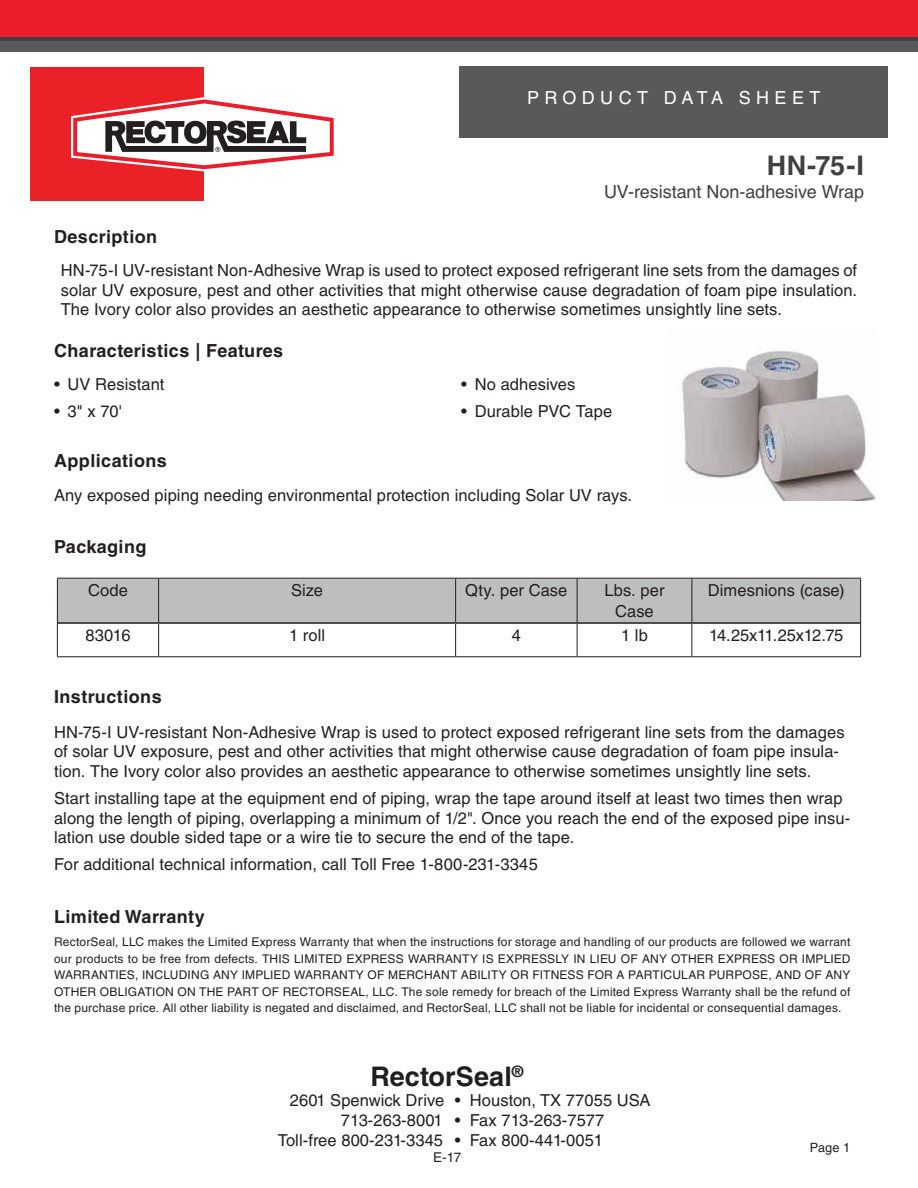
<style>
.page{position:relative;width:918px;height:1188px;background:#fff}
.page>*{position:absolute;margin:0;border:0;box-sizing:border-box;transform-origin:0 0}
.t1{font:700 27px "Helvetica LT Std";letter-spacing:.005em;color:#231f20}
.t2{font:700 27px "Helvetica LT Std";color:#414042}
.t3{font:700 18px "Helvetica LT Std";letter-spacing:.025em;color:#231f20}
.t4{font:18px "Helvetica LT Std";letter-spacing:-.005em;color:#414042}
.t5{font:18px "Helvetica LT Std";letter-spacing:.3em;color:#fff}
.t6{font:16.5px/19.8px "Helvetica LT Std";letter-spacing:.005em;color:#231f20}
.t7{font:16.5px "Helvetica LT Std";letter-spacing:-.02em;color:#231f20}
.t8{font:13.5px "Helvetica LT Std";color:#231f20}
.t9{font:12.75px "Helvetica LT Std";color:#231f20}
.t10{font:12px/16.5px "Helvetica LT Std";letter-spacing:.02em;color:#231f20;text-align:justify}
</style>
<div class="page">
<div style="left:30px;top:68px;width:173px;height:133px;background:#ea2127"></div>
<svg style="left:71px;top:97px;width:263px;height:74px"></svg>
<div style="left:460px;top:66px;width:428px;height:71px;background:#58595b"></div>
<div style="left:0;top:40px;width:918px;height:12px;background:#58595b"></div>
<div style="left:0;top:0;width:918px;height:40px;background:#ea1d2c"></div>
<hr style="left:0;top:38px;width:918px;height:3px;background:#414042">
<div style="left:58px;top:579px;width:802px;height:43px;background:#bcbec0"></div>
<hr style="left:57px;top:578px;width:102px;height:1px;background:#231f20">
<hr style="left:57px;top:579px;width:1px;height:44px;background:#231f20">
<hr style="left:159px;top:578px;width:297px;height:1px;background:#231f20">
<hr style="left:158px;top:579px;width:1px;height:43px;background:#231f20">
<hr style="left:456px;top:578px;width:121px;height:1px;background:#231f20">
<hr style="left:455px;top:579px;width:1px;height:43px;background:#231f20">
<hr style="left:577px;top:578px;width:115px;height:1px;background:#231f20">
<hr style="left:577px;top:579px;width:1px;height:43px;background:#231f20">
<hr style="left:692px;top:578px;width:169px;height:1px;background:#231f20">
<hr style="left:692px;top:579px;width:1px;height:43px;background:#231f20">
<hr style="left:860px;top:579px;width:1px;height:44px;background:#231f20">
<hr style="left:57px;top:623px;width:1px;height:33px;background:#231f20">
<hr style="left:158px;top:624px;width:1px;height:32px;background:#231f20">
<hr style="left:455px;top:624px;width:1px;height:32px;background:#231f20">
<hr style="left:577px;top:624px;width:1px;height:32px;background:#231f20">
<hr style="left:692px;top:624px;width:1px;height:32px;background:#231f20">
<hr style="left:860px;top:623px;width:1px;height:33px;background:#231f20">
<hr style="left:57px;top:656px;width:102px;height:1px;background:#231f20">
<hr style="left:159px;top:656px;width:297px;height:1px;background:#231f20">
<hr style="left:456px;top:656px;width:121px;height:1px;background:#231f20">
<hr style="left:577px;top:656px;width:115px;height:1px;background:#231f20">
<hr style="left:692px;top:656px;width:169px;height:1px;background:#231f20">
<hr style="left:58px;top:622px;width:101px;height:2px;background:#231f20">
<hr style="left:159px;top:622px;width:297px;height:2px;background:#231f20">
<hr style="left:456px;top:622px;width:121px;height:2px;background:#231f20">
<hr style="left:577px;top:622px;width:115px;height:2px;background:#231f20">
<hr style="left:692px;top:622px;width:168px;height:2px;background:#231f20">
<img style="left:682px;top:350px;width:194px;height:150px">
<p class="t5" style="left:527px;top:87px;width:295px">PRODUCT DATA SHEET</p>
<p class="t3" style="left:54px;top:226px;width:105px">Description</p>
<h1 class="t2" style="left:767px;top:149px;width:99px">HN-75-I</h1>
<p class="t4" style="left:604px;top:181px;width:261px">UV-resistant Non-adhesive Wrap</p>
<p class="t6" style="left:61px;top:260px;width:798px;text-align:justify">HN-75-I UV-resistant Non-Adhesive Wrap is used to protect exposed refrigerant line sets from the damages of solar UV exposure, pest and other activities that might otherwise cause degradation of foam pipe insulation.<br>The Ivory color also provides an aesthetic appearance to otherwise sometimes unsightly line sets.</p>
<p class="t3" style="left:54px;top:340px;width:231px">Characteristics | Features</p>
<p class="t6" style="left:54px;top:375px;width:112px">• UV Resistant</p>
<p class="t6" style="left:54px;top:401px;width:69px">• 3" x 70'</p>
<p class="t3" style="left:54px;top:449px;width:114px">Applications</p>
<p class="t6" style="left:461px;top:375px;width:116px">• No adhesives</p>
<p class="t6" style="left:461px;top:401px;width:153px">• Durable PVC Tape</p>
<p class="t6" style="left:54px;top:485px;width:580px">Any exposed piping needing environmental protection including Solar UV rays.</p>
<p class="t3" style="left:54px;top:536px;width:94px">Packaging</p>
<p class="t6" style="left:88px;top:580px;width:41px">Code</p>
<p class="t6" style="left:291px;top:580px;width:33px">Size</p>
<p class="t6" style="left:465px;top:580px;width:104px">Qty. per Case</p>
<p class="t6" style="left:604px;top:580px;width:62px;line-height:21px;text-align:center">Lbs. per<br>Case</p>
<p class="t6" style="left:708px;top:580px;width:138px">Dimesnions (case)</p>
<p class="t6" style="left:85px;top:625px;width:47px">83016</p>
<p class="t6" style="left:289px;top:625px;width:38px">1 roll</p>
<p class="t6" style="left:512px;top:625px;width:11px">4</p>
<p class="t6" style="left:621px;top:625px;width:28px">1 lb</p>
<p class="t7" style="left:709px;top:626px;width:136px">14.25x11.25x12.75</p>
<p class="t3" style="left:54px;top:686px;width:109px">Instructions</p>
<p class="t6" style="left:54px;top:722px;width:792px">HN-75-I UV-resistant Non-Adhesive Wrap is used to protect exposed refrigerant line sets from the damages of solar UV exposure, pest and other activities that might otherwise cause degradation of foam pipe insula&shy;tion. The Ivory color also provides an aesthetic appearance to otherwise sometimes unsightly line sets.</p>
<p class="t6" style="left:54px;top:788px;width:798px">Start installing tape at the equipment end of piping, wrap the tape around itself at least two times then wrap along the length of piping, overlapping a minimum of 1/2". Once you reach the end of the exposed pipe insu&shy;lation use double sided tape or a wire tie to secure the end of the tape.</p>
<p class="t6" style="left:54px;top:854px;width:485px">For additional technical information, call Toll Free 1-800-231-3345</p>
<p class="t3" style="left:54px;top:906px;width:152px">Limited Warranty</p>
<p class="t10" style="left:54px;top:934px;width:798px">RectorSeal, LLC makes the Limited Express Warranty that when the instructions for storage and handling of our products are followed we warrant our products to be free from defects. THIS LIMITED EXPRESS WARRANTY IS EXPRESSLY IN LIEU OF ANY OTHER EXPRESS OR IMPLIED WARRANTIES, INCLUDING ANY IMPLIED WARRANTY OF MERCHANT ABILITY OR FITNESS FOR A PARTICULAR PURPOSE, AND OF ANY OTHER OBLIGATION ON THE PART OF RECTORSEAL, LLC. The sole remedy for breach of the Limited Express Warranty shall be the refund of the purchase price. All other liability is negated and disclaimed, and RectorSeal, LLC shall not be liable for incidental or consequential damages.</p>
<h1 class="t1" style="left:371px;top:1060px;width:154px">RectorSeal<sup>®</sup></h1>
<p class="t6" style="left:290px;top:1091px;width:362px">2601 Spenwick Drive • Houston, TX 77055 USA</p>
<p class="t6" style="left:341px;top:1110px;width:265px">713-263-8001 • Fax 713-263-7577</p>
<p class="t6" style="left:278px;top:1130px;width:327px">Toll-free 800-231-3345 • Fax 800-441-0051</p>
<p class="t8" style="left:433px;top:1149px;width:30px">E-17</p>
<p class="t9" style="left:810px;top:1140px;width:42px">Page 1</p>
</div>
